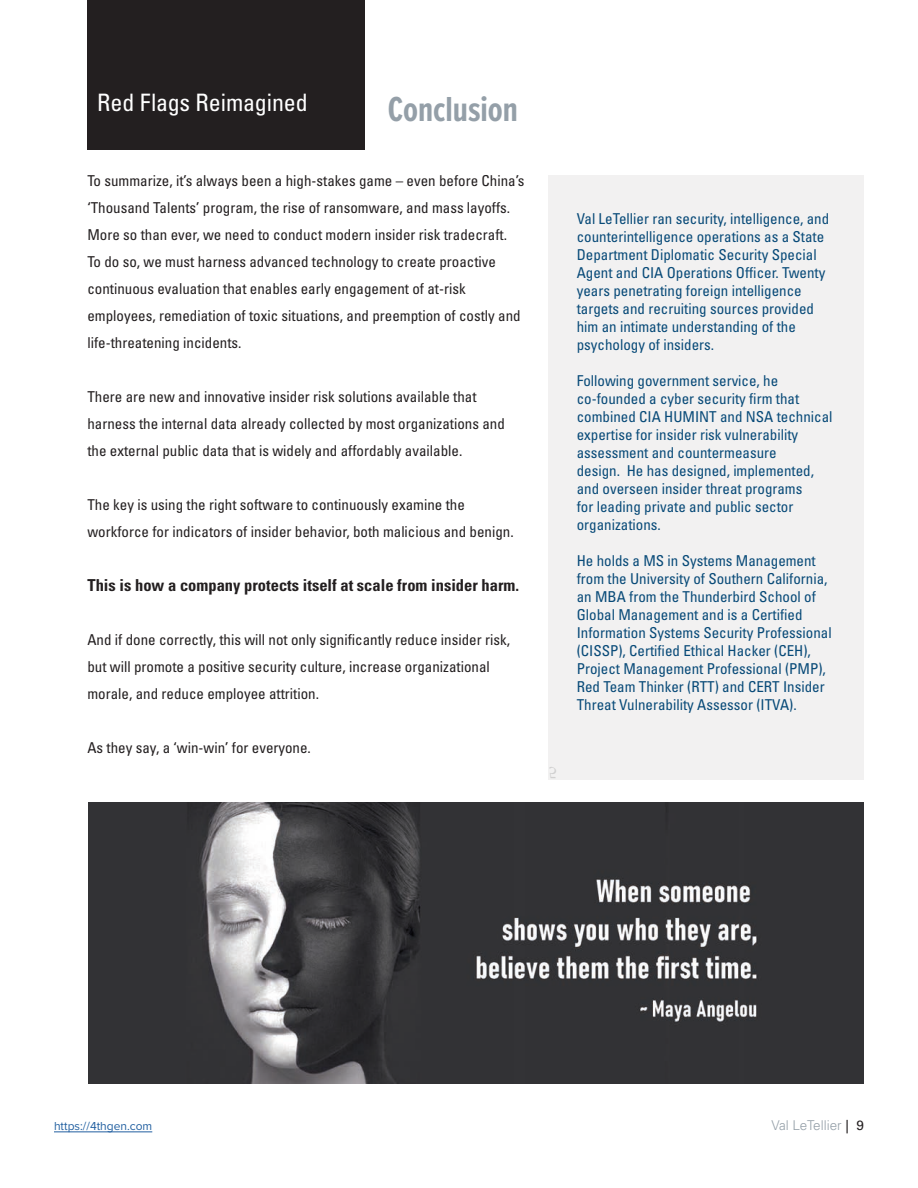
<style>
.page{position:relative;width:918px;height:1188px;background:#fff}
.page>*{position:absolute;margin:0;border:0;box-sizing:border-box;transform-origin:0 0}
.t1{font:700 36px "Proxima Nova Ex Cn";color:#949fa8}
.t2{font:condensed 24px "Univers LT Std";letter-spacing:-.005em;color:#fff}
.t3{font:700 condensed 16.5px "Univers LT Std";color:#231f20}
.t4{font:condensed 15px/27px "Univers LT Std";color:#231f20}
.t5{font:condensed 15px/18px "Univers LT Std";color:#084a78}
.t6{font:300 13.5px "Univers LT Std";color:#949fa8}
.t7{font:12px "Proxima Nova";color:#215fa0}
.s1{font-weight:400;color:#231f20}
</style>
<div class="page">
<hr style="left:54px;top:1132px;width:98px;height:1px;background:#215fa0">
<div style="left:87px;top:0;width:277px;height:149px;background:#231f20"></div>
<div style="left:549px;top:176px;width:315px;height:604px;background:#f2f1f1"></div>
<img style="left:88px;top:802px;width:775px;height:282px">
<p class="t2" style="left:97px;top:88px;width:212px">Red Flags Reimagined</p>
<p class="t1" style="left:388px;top:83px;width:132px">Conclusion</p>
<p class="t4" style="left:87px;top:167px;width:439px">To summarize, it’s always been a high-stakes game – even before China’s ‘Thousand Talents’ program, the rise of ransomware, and mass layoffs.<br>More so than ever, we need to conduct modern insider risk tradecraft.<br>To do so, we must harness advanced technology to create proactive continuous evaluation that enables early engagement of at-risk employees, remediation of toxic situations, and preemption of costly and life-threatening incidents.</p>
<p class="t4" style="left:87px;top:383px;width:419px">There are new and innovative insider risk solutions available that harness the internal data already collected by most organizations and the external public data that is widely and affordably available.</p>
<p class="t4" style="left:87px;top:491px;width:428px">The key is using the right software to continuously examine the workforce for indicators of insider behavior, both malicious and benign.</p>
<p class="t3" style="left:87px;top:575px;width:433px">This is how a company protects itself at scale from insider harm.</p>
<p class="t4" style="left:87px;top:626px;width:424px">And if done correctly, this will not only significantly reduce insider risk, but will promote a positive security culture, increase organizational morale, and reduce employee attrition.</p>
<p class="t4" style="left:87px;top:734px;width:225px">As they say, a ‘win-win’ for everyone.</p>
<p class="t5" style="left:577px;top:210px;width:254px">Val LeTellier ran security, intelligence, and counterintelligence operations as a State Department Diplomatic Security Special Agent and CIA Operations Officer. Twenty years penetrating foreign intelligence targets and recruiting sources provided him an intimate understanding of the psychology of insiders.</p>
<p class="t5" style="left:577px;top:372px;width:257px">Following government service, he co-founded a cyber security firm that combined CIA HUMINT and NSA technical expertise for insider risk vulnerability assessment and countermeasure<br>design. He has designed, implemented, and overseen insider threat programs<br>for leading private and public sector organizations.</p>
<p class="t5" style="left:577px;top:552px;width:256px">He holds a MS in Systems Management from the University of Southern California, an MBA from the Thunderbird School of Global Management and is a Certified Information Systems Security Professional (CISSP), Certified Ethical Hacker (CEH), Project Management Professional (PMP), Red Team Thinker (RTT) and CERT Insider Threat Vulnerability Assessor (ITVA).</p>
<p class="t7" style="left:54px;top:1117px;width:100px">https://4thgen.com</p>
<p class="t6" style="left:772px;top:1117px;width:94px">Val LeTellier <span class="s1">| 9</span></p>
</div>
